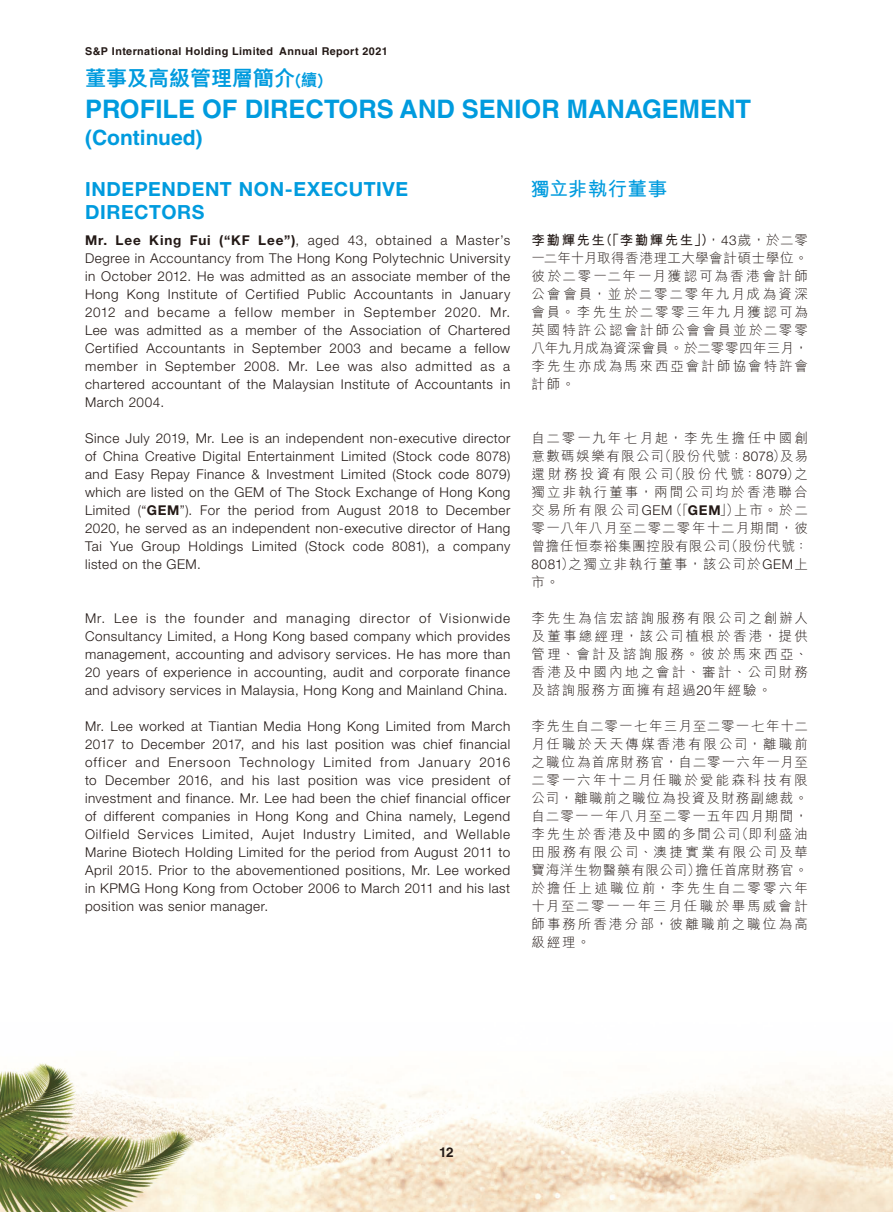
<style>
.page{position:relative;width:893px;height:1212px;background:#fff}
.page>*{position:absolute;margin:0;border:0;box-sizing:border-box;transform-origin:0 0}
.t1{font:700 25.5px "Helvetica LT Std";color:#009bde}
.t2{font:800 21px "M Hei HK";color:#009bde}
.t3{font:700 21px "Helvetica LT Std";color:#009bde}
.t4{font:700 19.5px/22.5px "Helvetica Neue LT Std";letter-spacing:.03em;color:#009bde}
.t5{font:700 19.5px "M Hei HK";letter-spacing:.015em;color:#009bde}
.t6{font:300 13.5px/18px "Helvetica Neue LT Std";letter-spacing:.04em;color:#231916;text-align:justify}
.t7{font:300 13.5px/18px "M Hei HK";letter-spacing:.13em;color:#231916;text-align:justify}
.t8{font:700 13.5px "Helvetica LT Std";color:#231916}
.t9{font:700 10.8px "Helvetica LT Std";letter-spacing:.04em;color:#231916}
.s1{font-size:16.5px}
.s2{font-weight:700}
.s3{font-family:"Helvetica Neue LT Std"}
.s4{font-family:"Helvetica Neue LT Std";font-weight:700}
</style>
<div class="page">
<img style="left:0;top:1063px;width:893px;height:149px">
<p class="t9" style="left:85px;top:44px;width:304px">S&amp;P International Holding Limited Annual Report 2021</p>
<h2 class="t2" style="left:85px;top:68px;width:240px">董事及高級管理層簡介<span class="s1">(續)</span></h2>
<h1 class="t1" style="left:85px;top:93px;width:668px">PROFILE OF DIRECTORS AND SENIOR MANAGEMENT</h1>
<h2 class="t3" style="left:85px;top:125px;width:119px">(Continued)</h2>
<h3 class="t5" style="left:530px;top:175px;width:138px">獨立非執行董事</h3>
<p class="t7" style="left:531px;top:231px;width:278px"><span class="s2">李勤輝先生（「李勤輝先生」）</span>，<span class="s3">43</span>歲，於二零一二年十月取得香港理工大學會計碩士學位。彼於二零一二年一月獲認可為香港會計師公會會員，並於二零二零年九月成為資深會員。李先生於二零零三年九月獲認可為英國特許公認會計師公會會員並於二零零八年九月成為資深會員。於二零零四年三月，李先生亦成為馬來西亞會計師協會特許會計師。</p>
<h3 class="t4" style="left:85px;top:177px;width:325px">INDEPENDENT NON-EXECUTIVE<br>DIRECTORS</h3>
<p class="t6" style="left:85px;top:231px;width:427px"><span class="s2">Mr. Lee King Fui (“KF Lee”)</span>, aged 43, obtained a Master’s Degree in Accountancy from The Hong Kong Polytechnic University in October 2012. He was admitted as an associate member of the Hong Kong Institute of Certified Public Accountants in January 2012 and became a fellow member in September 2020. Mr.<br>Lee was admitted as a member of the Association of Chartered Certified Accountants in September 2003 and became a fellow member in September 2008. Mr. Lee was also admitted as a chartered accountant of the Malaysian Institute of Accountants in March 2004.</p>
<p class="t6" style="left:85px;top:429px;width:427px">Since July 2019, Mr. Lee is an independent non-executive director of China Creative Digital Entertainment Limited (Stock code 8078) and Easy Repay Finance &amp; Investment Limited (Stock code 8079) which are listed on the GEM of The Stock Exchange of Hong Kong Limited (“<span class="s2">GEM</span>”). For the period from August 2018 to December 2020, he served as an independent non-executive director of Hang Tai Yue Group Holdings Limited (Stock code 8081), a company listed on the GEM.</p>
<p class="t7" style="left:531px;top:429px;width:278px">自二零一九年七月起，李先生擔任中國創意數碼娛樂有限公司（股份代號：<span class="s3">8078</span>）及易還財務投資有限公司（股份代號：<span class="s3">8079</span>）之獨立非執行董事，兩間公司均於香港聯合交易所有限公司 <span class="s3">GEM</span>（「<span class="s4">GEM</span>」）上市。於二零一八年八月至二零二零年十二月期間，彼曾擔任恒泰裕集團控股有限公司（股份代號：<span class="s3">8081</span>）之獨立非執行董事，該公司於<span class="s3">GEM</span>上市。</p>
<p class="t7" style="left:532px;top:609px;width:278px">李先生為信宏諮詢服務有限公司之創辦人及董事總經理，該公司植根於香港，提供管理、會計及諮詢服務。彼於馬來西亞、香港及中國內地之會計、審計、公司財務及諮詢服務方面擁有超過<span class="s3">20</span>年經驗。</p>
<p class="t7" style="left:532px;top:717px;width:278px">李先生自二零一七年三月至二零一七年十二月任職於天天傳媒香港有限公司，離職前之職位為首席財務官，自二零一六年一月至二零一六年十二月任職於愛能森科技有限公司，離職前之職位為投資及財務副總裁。自二零一一年八月至二零一五年四月期間，李先生於香港及中國的多間公司（即利盛油田服務有限公司、澳捷實業有限公司及華寶海洋生物醫藥有限公司）擔任首席財務官。於擔任上述職位前，李先生自二零零六年十月至二零一一年三月任職於畢馬威會計師事務所香港分部，彼離職前之職位為高級經理。</p>
<p class="t6" style="left:85px;top:609px;width:427px">Mr. Lee is the founder and managing director of Visionwide Consultancy Limited, a Hong Kong based company which provides management, accounting and advisory services. He has more than 20 years of experience in accounting, audit and corporate finance and advisory services in Malaysia, Hong Kong and Mainland China.</p>
<p class="t6" style="left:85px;top:717px;width:427px">Mr. Lee worked at Tiantian Media Hong Kong Limited from March 2017 to December 2017, and his last position was chief financial officer and Enersoon Technology Limited from January 2016 to December 2016, and his last position was vice president of investment and finance. Mr. Lee had been the chief financial officer of different companies in Hong Kong and China namely, Legend Oilfield Services Limited, Aujet Industry Limited, and Wellable Marine Biotech Holding Limited for the period from August 2011 to April 2015. Prior to the abovementioned positions, Mr. Lee worked in KPMG Hong Kong from October 2006 to March 2011 and his last position was senior manager.</p>
<p class="t8" style="left:439px;top:1144px;width:16px">12</p>
</div>
